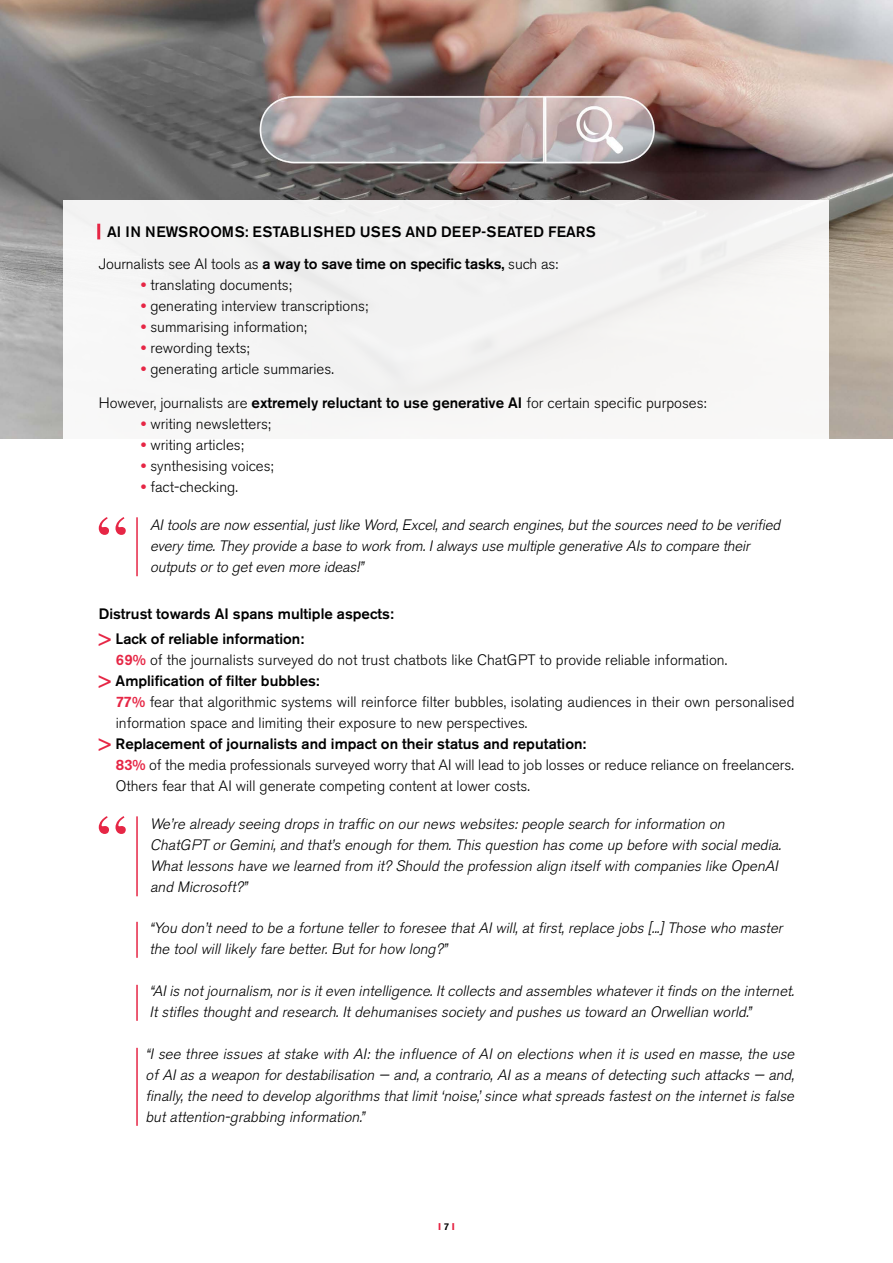
<style>
.page{position:relative;width:893px;height:1263px;background:#fff}
.page>*{position:absolute;margin:0;border:0;box-sizing:border-box;transform-origin:0 0}
.t1{font:italic 300 15px/21px "Akzidenz Grotesk BE";color:#000}
.t2{font:300 15px/21px "Akzidenz Grotesk BE";color:#000}
.t3{font:500 15px/25.2px "Akzidenz Grotesk BE";color:#000}
.t4{font:500 15px/32.2px "Akzidenz Grotesk BE";letter-spacing:.02em;color:#000}
.t5{font:700 9.75px "Akzidenz Grotesk BE";color:#e62645}
.s1{font-weight:300}
.s2{font-weight:700;color:#e62645}
.s3{font-weight:500}
.s4{font-size:18px;color:#e62645}
.s5{font-weight:500;color:#e62645}
.s6{font-weight:500;font-size:18px;color:#e62645}
.s7{font-weight:500;color:#000}
</style>
<div class="page">
<img style="left:0;top:0;width:893px;height:438px">
<div style="left:64px;top:200px;width:765px;height:978px;background:#fff"></div>
<hr style="left:97px;top:224px;width:3px;height:15px;background:#e62645">
<hr style="left:136px;top:517px;width:2px;height:59px;background:#e62645">
<hr style="left:136px;top:816px;width:2px;height:80px;background:#e62645">
<hr style="left:136px;top:922px;width:2px;height:36px;background:#e62645">
<hr style="left:136px;top:985px;width:2px;height:36px;background:#e62645">
<hr style="left:136px;top:1048px;width:2px;height:78px;background:#e62645">
<svg style="left:99px;top:517px;width:27px;height:18px"></svg>
<svg style="left:99px;top:816px;width:27px;height:18px"></svg>
<p class="t4" style="left:99px;top:216px;width:499px;text-indent:9px">AI IN NEWSROOMS: ESTABLISHED USES AND DEEP-SEATED FEARS<br><span class="s1">Journalists see AI tools as</span> a way to save time on specific tasks, <span class="s1">such as:</span></p>
<p class="t2" style="left:141px;top:275px;width:152px"><span class="s2">•</span> translating documents;</p>
<p class="t2" style="left:141px;top:296px;width:228px"><span class="s2">•</span> generating interview transcriptions;</p>
<p class="t2" style="left:141px;top:317px;width:167px"><span class="s2">•</span> summarising information;</p>
<p class="t2" style="left:141px;top:338px;width:110px"><span class="s2">•</span> rewording texts;</p>
<p class="t2" style="left:141px;top:359px;width:194px"><span class="s2">•</span> generating article summaries.</p>
<p class="t2" style="left:99px;top:393px;width:609px">However, journalists are <span class="s3">extremely reluctant to use generative AI</span> for certain specific purposes:</p>
<p class="t2" style="left:141px;top:414px;width:131px"><span class="s2">•</span> writing newsletters;</p>
<p class="t2" style="left:141px;top:435px;width:104px"><span class="s2">•</span> writing articles;</p>
<p class="t2" style="left:141px;top:456px;width:134px"><span class="s2">•</span> synthesising voices;</p>
<p class="t2" style="left:141px;top:477px;width:98px"><span class="s2">•</span> fact-checking.</p>
<p class="t1" style="left:150px;top:515px;width:635px">AItools are now essential,j ustlike Word,Excel,and search engines,butthe sources need to be verified everytime.Theyprovide a base to work from.Ialways use multiple generative AIs to compare their outputs orto geteven more ideas!”</p>
<p class="t3" style="left:99px;top:601px;width:297px">Distrust towards AI spans multiple aspects: <span class="s4">&gt;</span> Lack of reliable information:</p>
<p class="t2" style="left:99px;top:650px;width:630px;text-indent:17px"><span class="s5">69%</span> of the journalists surveyed do not trust chatbots like ChatGPT to provide reliable information. <span class="s6">&gt;</span> <span class="s3">Amplification of filter bubbles:</span></p>
<p class="t2" style="left:116px;top:692px;width:680px"><span class="s5">77%</span> fear that algorithmic systems will reinforce filter bubbles, isolating audiences in their own personalised</p>
<p class="t2" style="left:116px;top:713px;width:413px">information space and limiting their exposure to new perspectives.</p>
<p class="t3" style="left:99px;top:731px;width:489px"><span class="s4">&gt;</span> Replacement of journalists and impact on their status and reputation:</p>
<p class="t2" style="left:116px;top:755px;width:680px"><span class="s5">83%</span> of the media professionals surveyed worry that AI will lead to job losses or reduce reliance on freelancers.</p>
<p class="t2" style="left:116px;top:776px;width:416px">Others fear that AI will generate competing content at lower costs.</p>
<p class="t1" style="left:150px;top:814px;width:636px">We’re already seeing drops in traffic on ournews websites:people search forinformation on ChatGPT orGemini,and that’s enough forthem.This question has come up before with socialmedia.<br>Whatlessons have we learned from it? Should the profession align itselfwith companies like OpenAI and Microsoft?”</p>
<p class="t1" style="left:149px;top:917px;width:638px">“You don’tneed to be a fortune tellerto foresee thatAIwill,atfirst,replace jobs [...]Those who master the toolwilllikely fare better.Butforhow long?”</p>
<p class="t1" style="left:150px;top:980px;width:649px">“AIis notjournalism,noris iteven intelligence.Itcollects and assembles whateveritfinds on the internet.<br>Itstifles thoughtand research.Itdehumanises society and pushes us toward an Orwellian world.”</p>
<p class="t1" style="left:146px;top:1043px;width:654px;text-align:justify">“I see three issues at stake with AI: the influence of AI on elections when it is used en masse, the use of AI as a weapon for destabilisation — and, a contrario, AI as a means of detecting such attacks — and, finally,the need to develop algorithms thatlimit‘noise,’since whatspreads fasteston the internetis false butattention-grabbing information.”</p>
<p class="t5" style="left:438px;top:1221px;width:18px">I <span class="s7">7</span> I</p>
</div>
